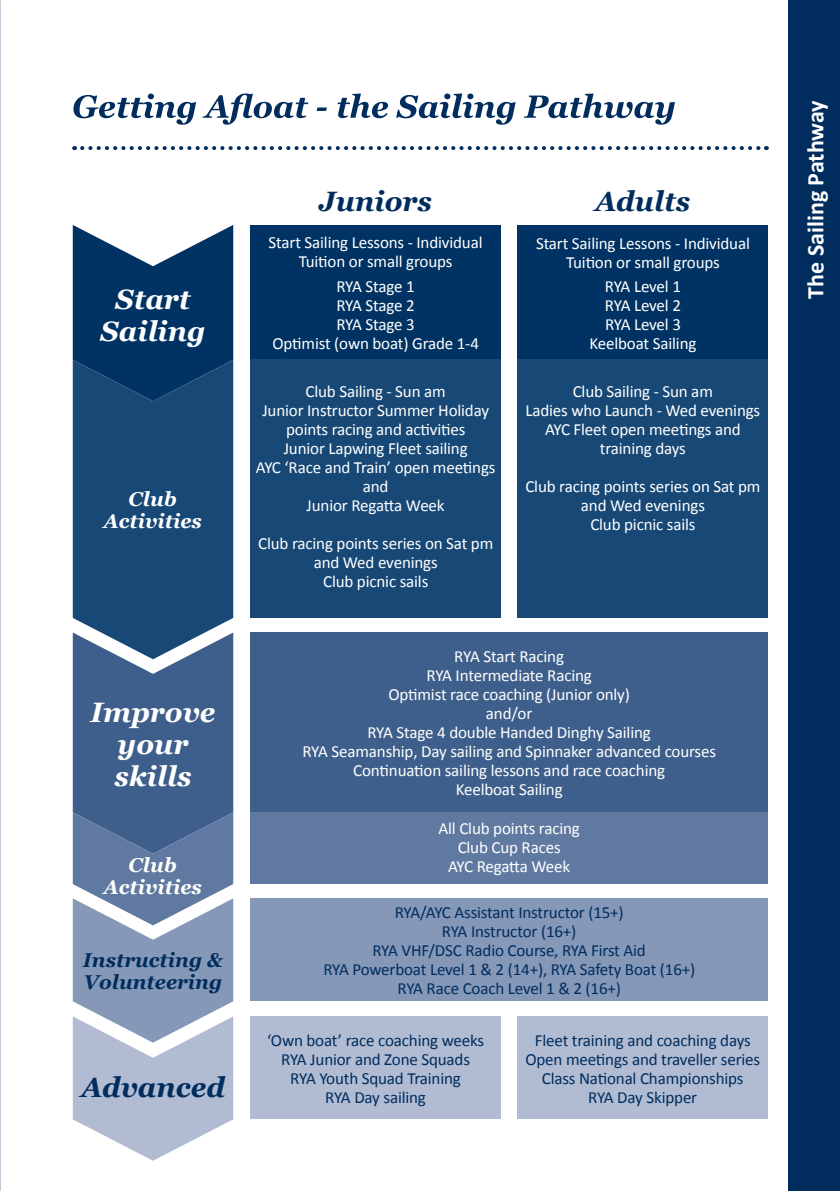
<style>
.page{position:relative;width:840px;height:1191px;background:#fff}
.page>*{position:absolute;margin:0;border:0;box-sizing:border-box;transform-origin:0 0}
.t1{font:italic 700 28px/32px "Georgia";color:#fff;text-align:center}
.t2{font:italic 700 28px "Georgia";color:#002d5e}
.t3{font:700 24px "Calibri";color:#fff}
.t4{font:italic 700 20px/22px "Georgia";color:#fff;text-align:center}
.t5{font:italic 700 20px/22px "Georgia";color:#002d5e}
.t6{font:17px/19px "Calibri";letter-spacing:-.01em;color:#fff;text-align:center}
.t7{font:17px/19px "Calibri";letter-spacing:-.01em;color:#002d5e;text-align:center}
</style>
<div class="page">
<div style="left:250px;top:225px;width:250px;height:157px;background:#003363"></div>
<div style="left:517px;top:225px;width:250px;height:143px;background:#003363"></div>
<div style="left:250px;top:360px;width:250px;height:258px;background:#174876"></div>
<div style="left:517px;top:360px;width:250px;height:258px;background:#174876"></div>
<div style="left:250px;top:898px;width:517px;height:103px;background:#8598b8"></div>
<div style="left:250px;top:783px;width:517px;height:101px;background:#6079a0"></div>
<div style="left:250px;top:632px;width:517px;height:180px;background:#3e5f8b"></div>
<div style="left:250px;top:1016px;width:250px;height:103px;background:#b1bcd3"></div>
<div style="left:517px;top:1016px;width:250px;height:103px;background:#b1bcd3"></div>
<svg style="left:73px;top:225px;width:160px;height:135px;background:#26527a"></svg>
<svg style="left:73px;top:360px;width:160px;height:272px;background:#174875"></svg>
<svg style="left:73px;top:632px;width:160px;height:528px;background:#7c92b1"></svg>
<div style="left:788px;top:0;width:51px;height:1191px;background:#002d5e"></div>
<svg style="left:82px;top:146px;width:684px;height:4px"></svg>
<svg style="left:73px;top:93px;width:601px;height:32px"></svg>
<h1 class="t1" style="left:101px;top:281px;width:106px">Start<br>Sailing</h1>
<p class="t4" style="left:103px;top:487px;width:100px">Club<br>Activities</p>
<h1 class="t1" style="left:91px;top:694px;width:126px">Improve your skills</h1>
<p class="t4" style="left:103px;top:853px;width:100px">Club<br>Activities</p>
<p class="t5" style="left:83px;top:948px;width:142px">Instructing &amp;<br>Volunteering</p>
<h1 class="t2" style="left:81px;top:1066px;width:145px">Advanced</h1>
<h1 class="t2" style="left:319px;top:180px;width:114px">Juniors</h1>
<h1 class="t2" style="left:594px;top:180px;width:97px">Adults</h1>
<p class="t6" style="left:268px;top:233px;width:215px">Start Sailing Lessons - Individual<br>Tuition or small groups</p>
<p class="t6" style="left:272px;top:277px;width:208px">RYA Stage 1<br>RYA Stage 2<br>RYA Stage 3<br>Optimist (own boat) Grade 1-4</p>
<p class="t6" style="left:256px;top:382px;width:241px">Club Sailing - Sun am<br>Junior Instructor Summer Holiday points racing and activities<br>Junior Lapwing Fleet sailing<br>AYC ‘Race and Train’ open meetings and<br>Junior Regatta Week</p>
<p class="t6" style="left:258px;top:534px;width:236px">Club racing points series on Sat pm and Wed evenings<br>Club picnic sails</p>
<p class="t6" style="left:535px;top:233px;width:215px">Start Sailing Lessons - Individual<br>Tuition or small groups</p>
<p class="t6" style="left:589px;top:277px;width:108px">RYA Level 1<br>RYA Level 2<br>RYA Level 3<br>Keelboat Sailing</p>
<p class="t6" style="left:525px;top:382px;width:236px">Club Sailing - Sun am<br>Ladies who Launch - Wed evenings<br>AYC Fleet open meetings and training days</p>
<p class="t6" style="left:525px;top:477px;width:236px">Club racing points series on Sat pm and Wed evenings<br>Club picnic sails</p>
<p class="t6" style="left:302px;top:647px;width:415px">RYA Start Racing<br>RYA Intermediate Racing<br>Optimist race coaching (Junior only)<br>and/or<br>RYA Stage 4 double Handed Dinghy Sailing<br>RYA Seamanship, Day sailing and Spinnaker advanced courses<br>Continuation sailing lessons and race coaching<br>Keelboat Sailing</p>
<p class="t6" style="left:438px;top:819px;width:143px">All Club points racing<br>Club Cup Races<br>AYC Regatta Week</p>
<p class="t7" style="left:323px;top:903px;width:373px">RYA/AYC Assistant Instructor (15+)<br>RYA Instructor (16+)<br>RYA VHF/DSC Radio Course, RYA First Aid<br>RYA Powerboat Level 1 &amp; 2 (14+), RYA Safety Boat (16+)<br>RYA Race Coach Level 1 &amp; 2 (16+)</p>
<p class="t7" style="left:267px;top:1030px;width:219px">‘Own boat’ race coaching weeks<br>RYA Junior and Zone Squads<br>RYA Youth Squad Training<br>RYA Day sailing</p>
<p class="t7" style="left:525px;top:1030px;width:236px">Fleet training and coaching days<br>Open meetings and traveller series<br>Class National Championships<br>RYA Day Skipper</p>
<h2 class="t3" style="left:799px;top:298px;width:200px;rotate:-90deg">The Sailing Pathway</h2>
</div>
